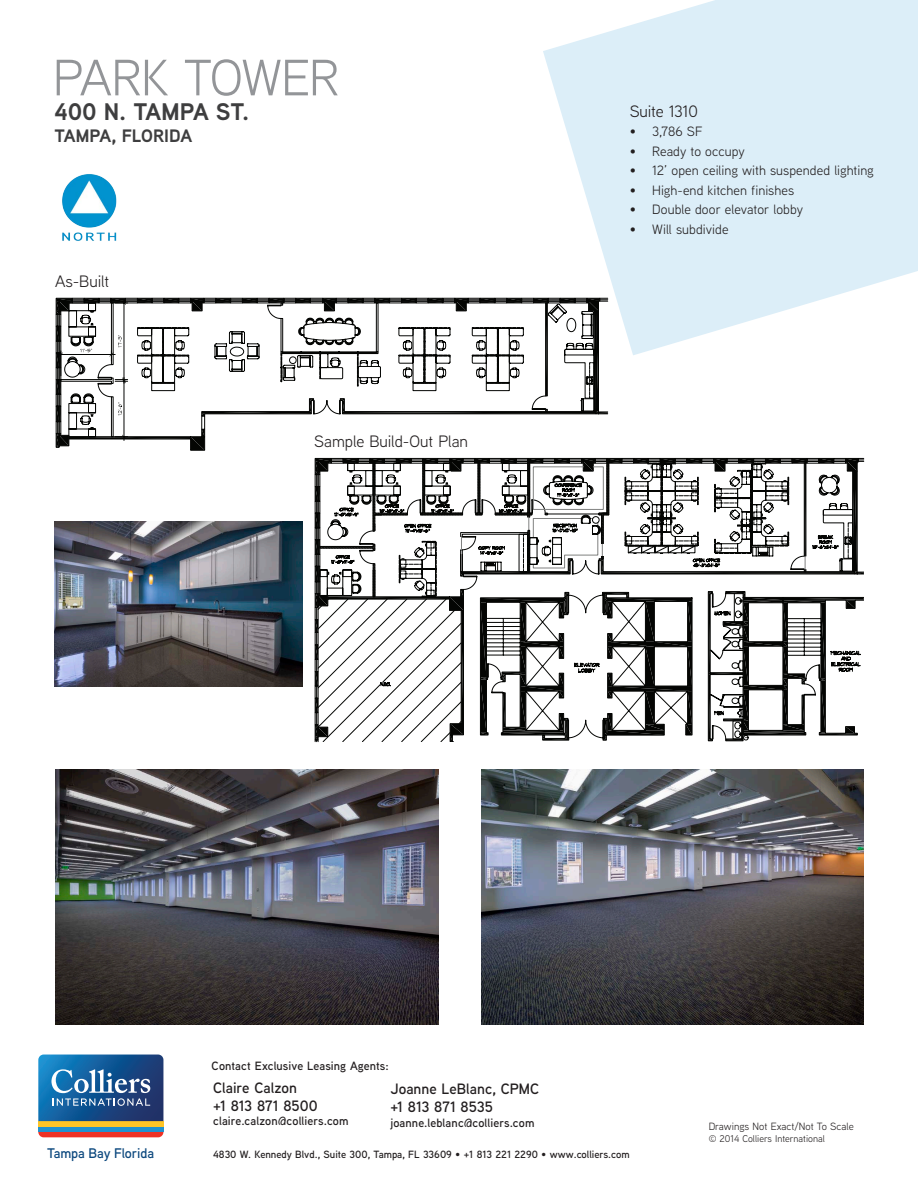
<style>
.page{position:relative;width:918px;height:1188px;background:#fff}
.page>*{position:absolute;margin:0;border:0;box-sizing:border-box;transform-origin:0 0}
.t1{font:51px "Aaux Next";letter-spacing:-.025em;color:#939598}
.t2{font:700 24px "Aaux Next";letter-spacing:-.01em;color:#3e3e3f}
.t3{font:700 18px "Aaux Next";letter-spacing:-.01em;color:#3e3e3f}
.t4{font:16.5px "Aaux Next";letter-spacing:-.005em;color:#231f20}
.t5{font:600 15px "Aaux Next";color:#231f20}
.t6{font:600 13.95px "Aaux Next";letter-spacing:-.01em;color:#0c487e}
.t7{font:13.5px "Aaux Next";letter-spacing:.005em;color:#231f20}
.t8{font:600 12px "Aaux Next";letter-spacing:.01em;color:#231f20}
.t9{font:600 10.5px "Aaux Next";color:#231f20}
.t10{font:10.5px "Aaux Next";color:#231f20}
.t11{font:9.75px "Aaux Next";color:#231f20}
</style>
<div class="page">
<svg style="left:543px;top:0;width:375px;height:355px;fill:#dceef8"></svg>
<svg style="left:38px;top:1054px;width:126px;height:84px;background:#4d7193"></svg>
<img style="left:62px;top:174px;width:55px;height:67px">
<svg style="left:315px;top:458px;width:549px;height:284px"></svg>
<svg style="left:56px;top:298px;width:552px;height:152px"></svg>
<img style="left:56px;top:770px;width:382px;height:255px">
<img style="left:54px;top:521px;width:248px;height:166px">
<img style="left:481px;top:770px;width:383px;height:255px">
<p class="t1" style="left:53px;top:43px;width:288px">PARK TOWER</p>
<p class="t2" style="left:55px;top:95px;width:196px">400 N. TAMPA ST.</p>
<p class="t3" style="left:55px;top:123px;width:139px">TAMPA, FLORIDA</p>
<p class="t4" style="left:55px;top:270px;width:56px">As-Built</p>
<p class="t4" style="left:314px;top:430px;width:155px">Sample Build-Out Plan</p>
<p class="t4" style="left:630px;top:100px;width:70px">Suite 1310</p>
<p class="t7" style="left:630px;top:122px;width:74px">• 3,786 SF</p>
<p class="t7" style="left:630px;top:142px;width:117px">• Ready to occupy</p>
<p class="t7" style="left:630px;top:161px;width:246px">• 12’ open ceiling with suspended lighting</p>
<p class="t7" style="left:630px;top:181px;width:166px">• High-end kitchen finishes</p>
<p class="t7" style="left:630px;top:200px;width:175px">• Double door elevator lobby</p>
<p class="t7" style="left:630px;top:220px;width:100px">• Will subdivide</p>
<p class="t8" style="left:212px;top:1057px;width:179px">Contact Exclusive Leasing Agents:</p>
<p class="t5" style="left:213px;top:1077px;width:85px">Claire Calzon</p>
<p class="t5" style="left:213px;top:1095px;width:106px">+1 813 871 8500</p>
<p class="t8" style="left:213px;top:1113px;width:137px">claire.calzon@colliers.com</p>
<p class="t5" style="left:390px;top:1079px;width:150px">Joanne LeBlanc, CPMC</p>
<p class="t5" style="left:390px;top:1097px;width:104px">+1 813 871 8535</p>
<p class="t8" style="left:390px;top:1114px;width:146px">joanne.leblanc@colliers.com</p>
<p class="t10" style="left:709px;top:1120px;width:147px">Drawings Not Exact/Not To Scale</p>
<p class="t11" style="left:709px;top:1132px;width:118px">© 2014 Colliers International</p>
<p class="t6" style="left:47px;top:1143px;width:108px">Tampa Bay Florida</p>
<p class="t9" style="left:213px;top:1147px;width:418px">4830 W. Kennedy Blvd., Suite 300, Tampa, FL 33609 • +1 813 221 2290 • www.colliers.com</p>
</div>
